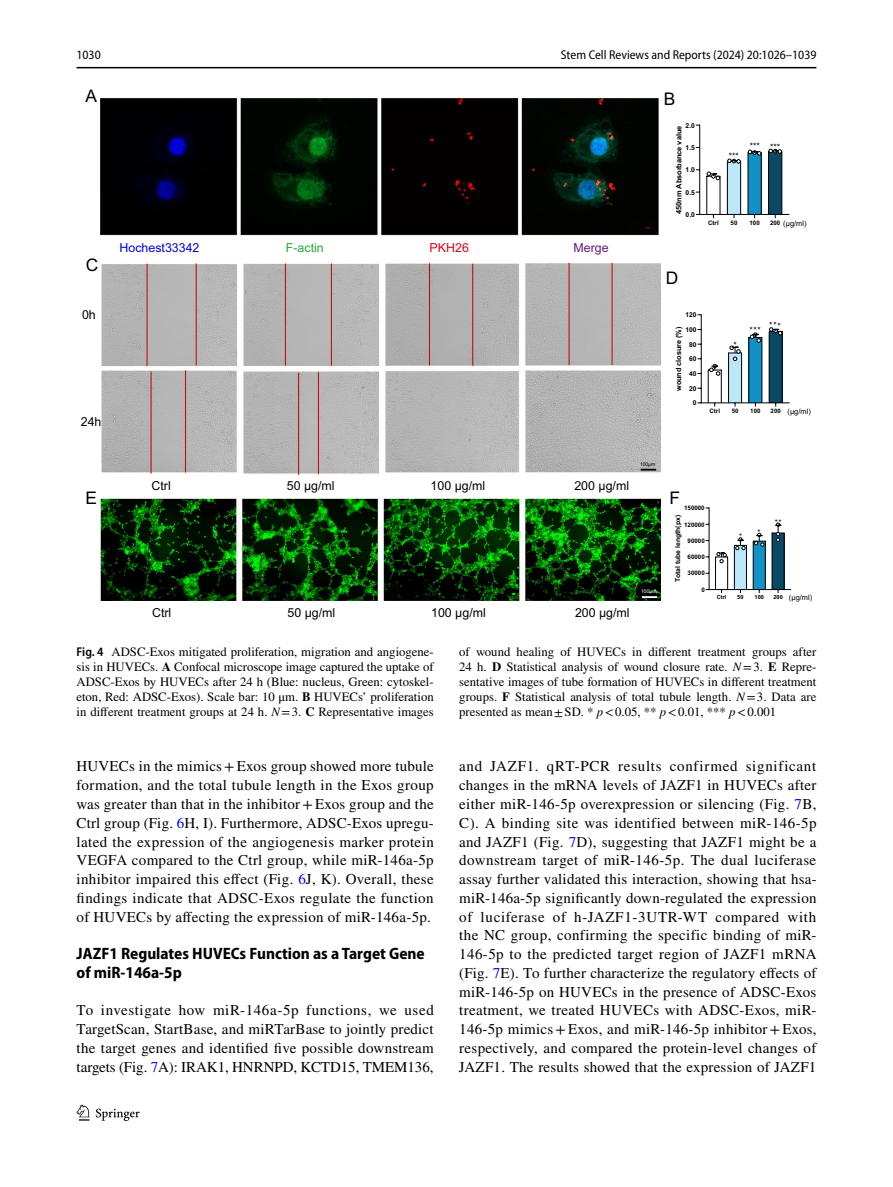
<style>
.page{position:relative;width:893px;height:1187px;background:#fff}
.page>*{position:absolute;margin:0;border:0;box-sizing:border-box;transform-origin:0 0}
.t1{font:17.4px "Arial MT9";color:#000}
.t2{font:700 semi-condensed 16.5px/18.8px "Myriad Pro";color:#000}
.t3{font:15px/18.8px "STIX";letter-spacing:.015em;color:#000;text-align:justify}
.t4{font:12.75px/15px "STIX";color:#000;text-align:justify}
.t5{font:semi-condensed 12.75px "Myriad Pro";color:#000}
.t6{font:12.45px "Arial MT9";color:#000}
.t7{font:12.45px "Arial MT9";color:#0000e7}
.t8{font:12.45px "Arial MT9";color:#22ac38}
.t9{font:12.45px "Arial MT9";color:#e60012}
.t10{font:12.45px "Arial MT9";color:#601986}
.t11{font:8.7px "Arial MT9";color:#000}
.t12{font:8.55px "Arial MT9";color:#000}
.t13{font:7.95px "Arial MT9";color:#000}
.t14{font:7.5px "Arial MT9";color:#000}
.t15{font:7.5px "Arial Bold MT3";letter-spacing:-.01em;color:#000}
.t16{font:7.35px "Arial Bold MT3";letter-spacing:-.005em;color:#000}
.t17{font:6.75px "Arial Bold MT2";color:#000}
.t18{font:6.75px "Arial Bold MT3";color:#000}
.t19{font:6.6px "Arial Bold MT3";color:#000}
.t20{font:6.15px "Arial Bold MT2";color:#000}
.t21{font:6.15px "Arial Bold MT3";color:#000}
.t22{font:5.7px "Arial Bold MT2";color:#000}
.t23{font:5.25px "Arial MT9";letter-spacing:-.005em;color:#000;scale:.95 1}
.t24{font:5.25px "Arial MT9";letter-spacing:-.005em;color:#fff;scale:.95 1}
.s1{font-family:"Myriad Pro";font-weight:600;font-stretch:semi-condensed}
.s2{font-weight:700}
.s3{font-style:italic}
.s4{color:#00f}
</style>
<div class="page">
<hr style="left:77px;top:67px;width:739px;height:1px;background:#000">
<svg style="left:77px;top:1104px;width:12px;height:16px"></svg>
<svg style="left:96px;top:1108px;width:44px;height:12px"></svg>
<img style="left:101px;top:99px;width:559px;height:501px">
<svg style="left:285px;top:263px;width:1px;height:102px"></svg>
<svg style="left:331px;top:263px;width:1px;height:102px"></svg>
<svg style="left:429px;top:263px;width:1px;height:102px"></svg>
<svg style="left:472px;top:264px;width:1px;height:102px"></svg>
<svg style="left:569px;top:263px;width:1px;height:102px"></svg>
<svg style="left:612px;top:263px;width:1px;height:102px"></svg>
<svg style="left:196px;top:263px;width:1px;height:102px"></svg>
<svg style="left:147px;top:264px;width:5px;height:209px"></svg>
<svg style="left:185px;top:370px;width:1px;height:102px"></svg>
<svg style="left:298px;top:373px;width:1px;height:102px"></svg>
<svg style="left:318px;top:372px;width:1px;height:102px"></svg>
<svg style="left:641px;top:468px;width:15px;height:2px"></svg>
<svg style="left:642px;top:596px;width:15px;height:2px"></svg>
<hr style="left:709px;top:589px;width:82px;height:1px;background:#000">
<hr style="left:709px;top:507px;width:1px;height:83px;background:#000">
<svg style="left:715px;top:522px;width:70px;height:71px"></svg>
<hr style="left:701px;top:402px;width:89px;height:1px;background:#000">
<hr style="left:701px;top:314px;width:1px;height:89px;background:#000">
<svg style="left:707px;top:327px;width:76px;height:79px"></svg>
<hr style="left:699px;top:214px;width:90px;height:1px;background:#000">
<hr style="left:699px;top:125px;width:1px;height:90px;background:#000">
<svg style="left:706px;top:149px;width:76px;height:69px"></svg>
<p class="t5" style="left:77px;top:48px;width:26px">1030</p>
<p class="t5" style="left:561px;top:48px;width:257px">Stem Cell Reviews and Reports (2024) 20:1026–1039</p>
<p class="t1" style="left:86px;top:83px;width:13px">A</p>
<p class="t1" style="left:664px;top:87px;width:13px">B</p>
<p class="t1" style="left:86px;top:253px;width:14px">C</p>
<p class="t6" style="left:82px;top:306px;width:15px">0h</p>
<p class="t7" style="left:120px;top:239px;width:81px">Hochest33342</p>
<p class="t8" style="left:286px;top:239px;width:39px">F-actin</p>
<p class="t9" style="left:430px;top:239px;width:41px">PKH26</p>
<p class="t10" style="left:573px;top:239px;width:37px">Merge</p>
<p class="t6" style="left:81px;top:413px;width:22px">24h</p>
<p class="t18" style="left:686px;top:120px;width:11px">2.0</p>
<p class="t15" style="left:673px;top:214px;width:90px;rotate:-90deg">450nm Absorbance value</p>
<p class="t18" style="left:686px;top:143px;width:11px">1.5</p>
<p class="t18" style="left:686px;top:165px;width:11px">1.0</p>
<p class="t18" style="left:686px;top:187px;width:11px">0.5</p>
<p class="t18" style="left:686px;top:210px;width:11px">0.0</p>
<p class="t1" style="left:666px;top:265px;width:14px">D</p>
<p class="t19" style="left:685px;top:310px;width:13px">120</p>
<p class="t16" style="left:673px;top:391px;width:66px;rotate:-90deg">wound closure (%)</p>
<p class="t19" style="left:685px;top:325px;width:13px">100</p>
<p class="t19" style="left:689px;top:339px;width:9px">80</p>
<p class="t19" style="left:689px;top:354px;width:9px">60</p>
<p class="t19" style="left:689px;top:369px;width:9px">40</p>
<p class="t19" style="left:689px;top:383px;width:9px">20</p>
<p class="t19" style="left:693px;top:398px;width:5px">0</p>
<p class="t11" style="left:729px;top:149px;width:12px">***</p>
<p class="t11" style="left:750px;top:141px;width:32px">*** ***</p>
<p class="t21" style="left:708px;top:218px;width:12px">Ctrl</p>
<p class="t21" style="left:731px;top:218px;width:8px">50</p>
<p class="t21" style="left:749px;top:218px;width:12px">100</p>
<p class="t21" style="left:770px;top:218px;width:12px">200</p>
<p class="t14" style="left:783px;top:218px;width:25px">(μg/ml)</p>
<p class="t12" style="left:734px;top:339px;width:5px">*</p>
<p class="t12" style="left:749px;top:324px;width:13px">***</p>
<p class="t12" style="left:769px;top:319px;width:13px">***</p>
<p class="t21" style="left:709px;top:406px;width:12px">Ctrl</p>
<p class="t21" style="left:732px;top:406px;width:8px">50</p>
<p class="t21" style="left:750px;top:406px;width:12px">100</p>
<p class="t21" style="left:771px;top:406px;width:12px">200</p>
<p class="t14" style="left:787px;top:406px;width:25px">(μg/ml)</p>
<p class="t23" style="left:640px;top:460px;width:18px">100μm</p>
<p class="t6" style="left:287px;top:477px;width:49px">50 μg/ml</p>
<p class="t6" style="left:574px;top:477px;width:56px">200 μg/ml</p>
<p class="t6" style="left:431px;top:477px;width:56px">100 μg/ml</p>
<p class="t6" style="left:152px;top:477px;width:21px">Ctrl</p>
<p class="t1" style="left:86px;top:486px;width:13px">E</p>
<p class="t1" style="left:669px;top:486px;width:12px">F</p>
<p class="t20" style="left:684px;top:503px;width:22px">150000</p>
<p class="t6" style="left:152px;top:603px;width:21px">Ctrl</p>
<p class="t6" style="left:288px;top:603px;width:49px">50 μg/ml</p>
<p class="t6" style="left:575px;top:603px;width:56px">200 μg/ml</p>
<p class="t6" style="left:431px;top:603px;width:56px">100 μg/ml</p>
<p class="t24" style="left:641px;top:588px;width:18px">100μm</p>
<p class="t17" style="left:673px;top:582px;width:69px;rotate:-90deg">Total tube length(px)</p>
<p class="t20" style="left:684px;top:520px;width:22px">120000</p>
<p class="t20" style="left:688px;top:536px;width:19px">90000</p>
<p class="t20" style="left:688px;top:552px;width:19px">60000</p>
<p class="t20" style="left:688px;top:569px;width:19px">30000</p>
<p class="t20" style="left:701px;top:585px;width:5px">0</p>
<p class="t13" style="left:739px;top:530px;width:5px">*</p>
<p class="t13" style="left:757px;top:526px;width:5px">*</p>
<p class="t13" style="left:775px;top:517px;width:8px">**</p>
<p class="t14" style="left:789px;top:591px;width:25px">(μg/ml)</p>
<p class="t22" style="left:717px;top:593px;width:11px">Ctrl</p>
<p class="t22" style="left:737px;top:593px;width:8px">50</p>
<p class="t22" style="left:755px;top:593px;width:11px">100</p>
<p class="t22" style="left:773px;top:593px;width:11px">200</p>
<p class="t4" style="left:77px;top:645px;width:359px"><span class="s1">Fig. 4</span> ADSC-Exos mitigated proliferation, migration and angiogene&shy;sis in HUVECs. <span class="s2">A</span> Confocal microscope image captured the uptake of ADSC-Exos by HUVECs after 24 h (Blue: nucleus, Green: cytoskel&shy;eton, Red: ADSC-Exos). Scale bar: 10 μm. <span class="s2">B</span> HUVECs’ proliferation in different treatment groups at 24 h. <span class="s3">N</span>=3. <span class="s2">C</span> Representative images</p>
<p class="t4" style="left:459px;top:644px;width:359px">of wound healing of HUVECs in different treatment groups after 24 h. <span class="s2">D</span> Statistical analysis of wound closure rate. <span class="s3">N</span>=3. <span class="s2">E</span> Repre&shy;sentative images of tube formation of HUVECs in different treatment groups. <span class="s2">F</span> Statistical analysis of total tubule length. <span class="s3">N</span>=3. Data are presented as mean±SD. * <span class="s3">p</span>&lt;0.05, ** <span class="s3">p</span>&lt;0.01, *** <span class="s3">p</span>&lt;0.001</p>
<p class="t3" style="left:77px;top:758px;width:359px">HUVECs in the mimics+Exos group showed more tubule formation, and the total tubule length in the Exos group was greater than that in the inhibitor+Exos group and the Ctrl group (Fig. <span class="s4">6</span>H, I). Furthermore, ADSC-Exos upregu&shy;lated the expression of the angiogenesis marker protein VEGFA compared to the Ctrl group, while miR-146a-5p inhibitor impaired this effect (Fig. <span class="s4">6</span>J, K). Overall, these findings indicate that ADSC-Exos regulate the function of HUVECs by affecting the expression of miR-146a-5p.</p>
<p class="t2" style="left:77px;top:944px;width:350px">JAZF1 Regulates HUVECs Function as a Target Gene of miR‑146a‑5p</p>
<p class="t3" style="left:77px;top:1001px;width:359px">To investigate how miR-146a-5p functions, we used TargetScan, StartBase, and miRTarBase to jointly predict the target genes and identified five possible downstream targets (Fig. <span class="s4">7</span>A): IRAK1, HNRNPD, KCTD15, TMEM136,</p>
<p class="t3" style="left:459px;top:758px;width:359px">and JAZF1. qRT-PCR results confirmed significant changes in the mRNA levels of JAZF1 in HUVECs after either miR-146-5p overexpression or silencing (Fig. <span class="s4">7</span>B, C). A binding site was identified between miR-146-5p and JAZF1 (Fig. <span class="s4">7</span>D), suggesting that JAZF1 might be a downstream target of miR-146-5p. The dual luciferase assay further validated this interaction, showing that hsa&shy;miR-146a-5p significantly down-regulated the expression of luciferase of h-JAZF1-3UTR-WT compared with the NC group, confirming the specific binding of miR-146-5p to the predicted target region of JAZF1 mRNA (Fig. <span class="s4">7</span>E). To further characterize the regulatory effects of miR-146-5p on HUVECs in the presence of ADSC-Exos treatment, we treated HUVECs with ADSC-Exos, miR-146-5p mimics+Exos, and miR-146-5p inhibitor+Exos, respectively, and compared the protein-level changes of JAZF1. The results showed that the expression of JAZF1</p>
</div>
